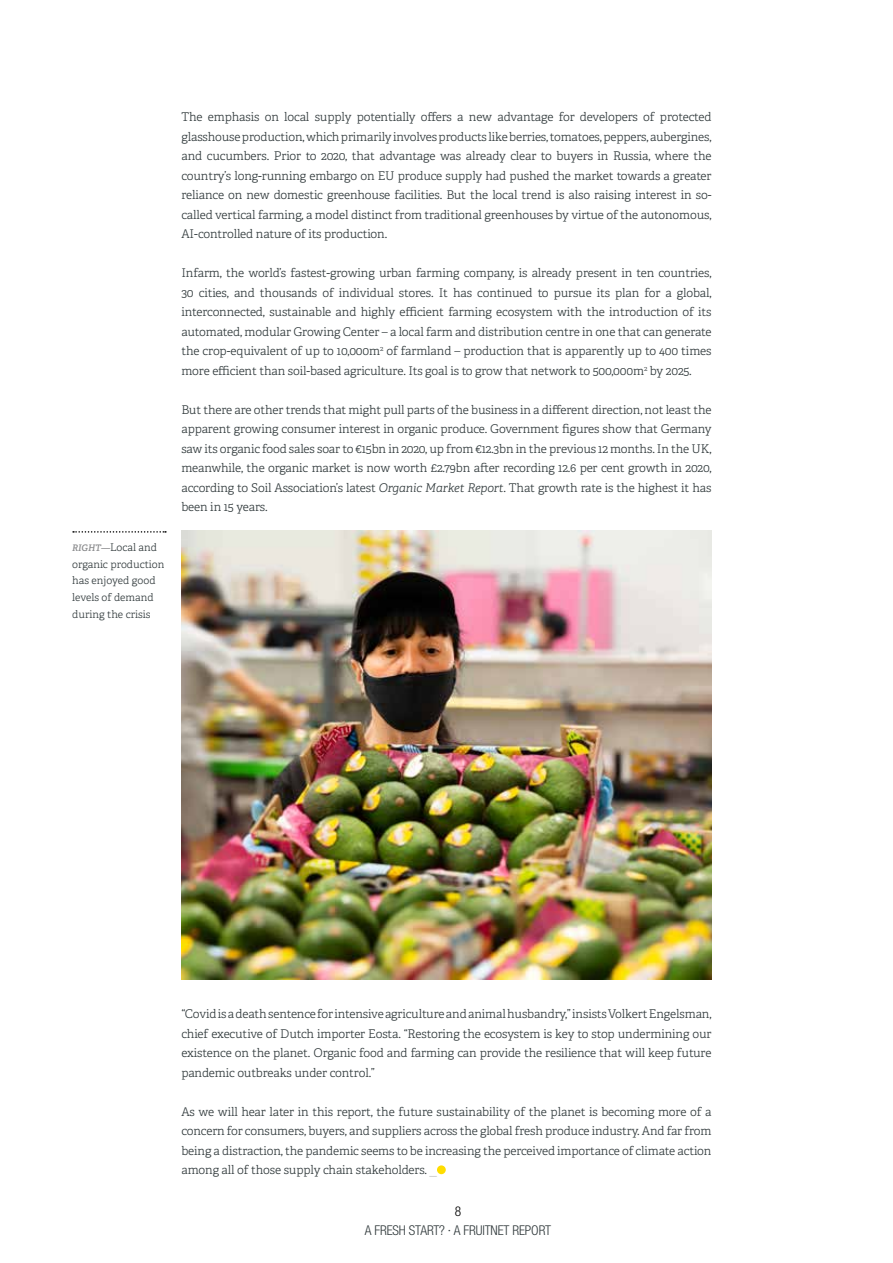
<style>
.page{position:relative;width:893px;height:1263px;background:#fff}
.page>*{position:absolute;margin:0;border:0;box-sizing:border-box;transform-origin:0 0}
.t1{font:300 condensed 13.5px "Helvetica Neue";letter-spacing:-.01em;color:#30393b}
.t2{font:300 condensed 13.5px "Helvetica Neue";color:#000}
.t3{font:300 12px/19.5px "Adelle";letter-spacing:-.01em;color:#30393b;text-align:justify}
.t4{font:300 10.5px/16.6px "Adelle";color:#30393b}
.s1{font-weight:600;font-style:italic;font-size:9px;color:#88898b}
.s2{font-style:italic}
.s3{font-size:15px;color:#c6c6c6}
</style>
<div class="page">
<div style="left:437px;top:1165px;width:9px;height:9px;background:#fd0;border-radius:50%"></div>
<img style="left:181px;top:531px;width:530px;height:448px">
<svg style="left:73px;top:531px;width:93px;height:2px"></svg>
<p class="t4" style="left:72px;top:539px;width:94px"><span class="s1">RIGHT—</span>Local and organic production has enjoyed good levels of demand during the crisis</p>
<p class="t3" style="left:181px;top:107px;width:532px">The emphasis on local supply potentially offers a new advantage for developers of protected glasshouse production, which primarily involves products like berries, tomatoes, peppers, aubergines, and cucumbers. Prior to 2020, that advantage was already clear to buyers in Russia, where the country’s long-running embargo on EU produce supply had pushed the market towards a greater reliance on new domestic greenhouse facilities. But the local trend is also raising interest in so&shy;called vertical farming, a model distinct from traditional greenhouses by virtue of the autonomous, AI-controlled nature of its production.</p>
<p class="t3" style="left:181px;top:263px;width:532px">Infarm, the world’s fastest-growing urban farming company, is already present in ten countries, 30 cities, and thousands of individual stores. It has continued to pursue its plan for a global, interconnected, sustainable and highly efficient farming ecosystem with the introduction of its automated, modular Growing Center – a local farm and distribution centre in one that can generate the crop-equivalent of up to 10,000m<sup>2</sup> of farmland – production that is apparently up to 400 times more efficient than soil-based agriculture. Its goal is to grow that network to 500,000m<sup>2</sup> by 2025.</p>
<p class="t3" style="left:181px;top:400px;width:532px">But there are other trends that might pull parts of the business in a different direction, not least the apparent growing consumer interest in organic produce. Government figures show that Germany saw its organic food sales soar to €15bn in 2020, up from €12.3bn in the previous 12 months. In the UK, meanwhile, the organic market is now worth £2.79bn after recording 12.6 per cent growth in 2020, according to Soil Association’s latest <span class="s2">Organic Market Report</span>. That growth rate is the highest it has been in 15 years.</p>
<p class="t3" style="left:181px;top:1004px;width:532px">“Covid is a death sentence for intensive agriculture and animal husbandry,” insists Volkert Engelsman, chief executive of Dutch importer Eosta. “Restoring the ecosystem is key to stop undermining our existence on the planet. Organic food and farming can provide the resilience that will keep future pandemic outbreaks under control.”</p>
<p class="t3" style="left:181px;top:1102px;width:532px">As we will hear later in this report, the future sustainability of the planet is becoming more of a concern for consumers, buyers, and suppliers across the global fresh produce industry. And far from being a distraction, the pandemic seems to be increasing the perceived importance of climate action among all of those supply chain stakeholders. <span class="s3">_</span></p>
<p class="t2" style="left:455px;top:1203px;width:8px">8</p>
<p class="t1" style="left:365px;top:1222px;width:188px">A FRESH START? · A FRUITNET REPORT</p>
</div>
